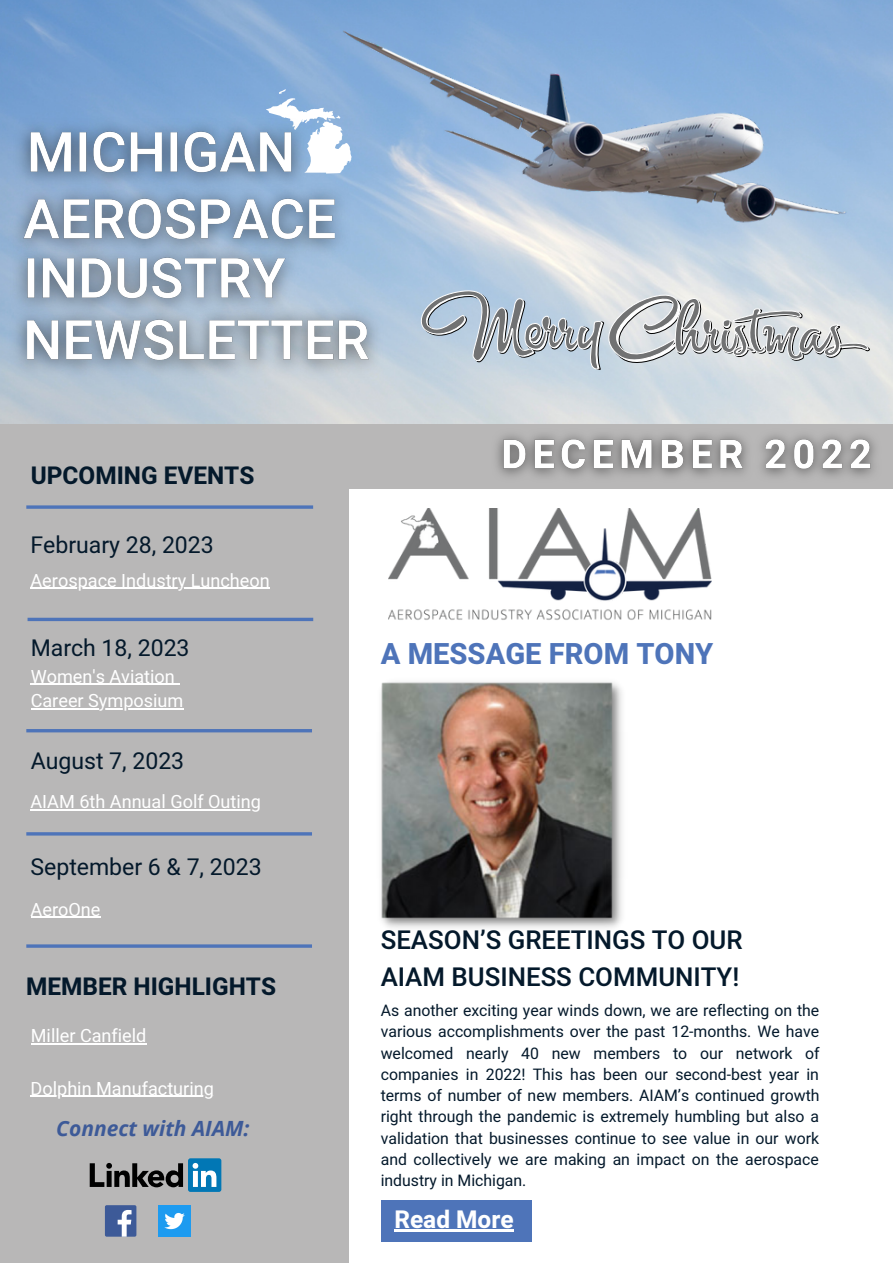
<style>
.page{position:relative;width:893px;height:1264px;background:#fff}
.page>*{position:absolute;margin:0;border:0;box-sizing:border-box;transform-origin:0 0}
.t1{font:800 29.1px "Heebo";color:#4e74b9}
.t2{font:500 25.8px/37px "Heebo";color:#04192b}
.t3{font:700 24.45px "Heebo";color:#fff}
.t4{font:700 24.3px "Heebo";color:#04192b}
.t5{font:23.1px "Heebo";color:#04192b}
.t6{font:italic 700 21px "Open Sans";color:#3d5a98}
.t7{font:18.15px/24.8px "Heebo";color:#fff}
.t8{font:15.75px/21.1px "Heebo";color:#04192b;text-align:justify}
</style>
<div class="page">
<div style="left:0;top:390px;width:348px;height:872px;background:#b8b7b7"></div>
<div style="left:275px;top:420px;width:617px;height:68px;background:#b8b7b7"></div>
<svg style="left:26px;top:505px;width:287px;height:4px"></svg>
<hr style="left:26px;top:944px;width:286px;height:3px;background:#4e74b9">
<div style="left:380px;top:1200px;width:151px;height:41px;background:#4e74b9"></div>
<img style="left:381px;top:682px;width:241px;height:246px">
<img style="left:388px;top:509px;width:323px;height:111px">
<div style="left:105px;top:1205px;width:31px;height:31px;background:#3d5a98;border-radius:2px"></div>
<svg style="left:118px;top:1210px;width:13px;height:26px"></svg>
<img style="left:159px;top:1205px;width:31px;height:31px">
<svg style="left:90px;top:1163px;width:93px;height:24px"></svg>
<div style="left:188px;top:1158px;width:33px;height:33px;background:#0177b5;border-radius:2px"></div>
<svg style="left:192px;top:1163px;width:24px;height:23px"></svg>
<img style="left:0;top:0;width:892px;height:423px">
<hr style="left:26px;top:832px;width:286px;height:3px;background:#4e74b9">
<svg style="left:28px;top:617px;width:285px;height:4px"></svg>
<img style="left:248px;top:0;width:644px;height:409px">
<svg style="left:415px;top:288px;width:455px;height:87px;background:#bfc7cd"></svg>
<img style="left:0;top:279px;width:393px;height:130px">
<img style="left:0;top:158px;width:360px;height:130px">
<img style="left:484px;top:410px;width:408px;height:79px">
<hr style="left:30px;top:809px;width:231px;height:1px;background:#fff">
<hr style="left:394px;top:1229px;width:119px;height:2px;background:#fff">
<img style="left:0;top:217px;width:309px;height:130px">
<hr style="left:31px;top:1043px;width:115px;height:1px;background:#fff">
<img style="left:4px;top:92px;width:316px;height:129px">
<hr style="left:31px;top:916px;width:69px;height:2px;background:#fff">
<hr style="left:31px;top:1095px;width:183px;height:1px;background:#fff">
<hr style="left:31px;top:683px;width:144px;height:1px;background:#fff">
<hr style="left:31px;top:708px;width:152px;height:1px;background:#fff">
<hr style="left:26px;top:729px;width:286px;height:3px;background:#4e74b9">
<hr style="left:30px;top:587px;width:240px;height:2px;background:#fff">
<h3 class="t4" style="left:31px;top:459px;width:225px">UPCOMING EVENTS</h3>
<h3 class="t5" style="left:30px;top:528px;width:185px">February 28, 2023</h3>
<p class="t7" style="left:30px;top:568px;width:241px">Aerospace Industry Luncheon</p>
<h3 class="t5" style="left:31px;top:632px;width:160px">March 18, 2023</h3>
<p class="t7" style="left:31px;top:664px;width:154px">Women's Aviation<br>Career Symposium</p>
<h3 class="t5" style="left:31px;top:744px;width:155px">August 7, 2023</h3>
<p class="t7" style="left:30px;top:790px;width:232px">AIAM 6th Annual Golf Outing</p>
<h3 class="t5" style="left:30px;top:851px;width:233px">September 6 &amp; 7, 2023</h3>
<p class="t7" style="left:31px;top:897px;width:71px">AeroOne</p>
<h3 class="t4" style="left:26px;top:969px;width:251px">MEMBER HIGHLIGHTS</h3>
<p class="t7" style="left:31px;top:1024px;width:117px">Miller Canfield</p>
<p class="t7" style="left:31px;top:1076px;width:185px">Dolphin Manufacturing</p>
<h3 class="t6" style="left:56px;top:1113px;width:195px">Connect with AIAM:</h3>
<h1 class="t1" style="left:380px;top:633px;width:334px">A MESSAGE FROM TONY</h1>
<h2 class="t2" style="left:380px;top:922px;width:363px">SEASON’S GREETINGS TO OUR<br>AIAM BUSINESS COMMUNITY!</h2>
<p class="t8" style="left:380px;top:1000px;width:440px">As another exciting year winds down, we are reflecting on the various accomplishments over the past 12-months. We have welcomed nearly 40 new members to our network of companies in 2022! This has been our second-best year in terms of number of new members. AIAM’s continued growth right through the pandemic is extremely humbling but also a validation that businesses continue to see value in our work and collectively we are making an impact on the aerospace industry in Michigan.</p>
<h3 class="t3" style="left:394px;top:1201px;width:121px">Read More</h3>
</div>
